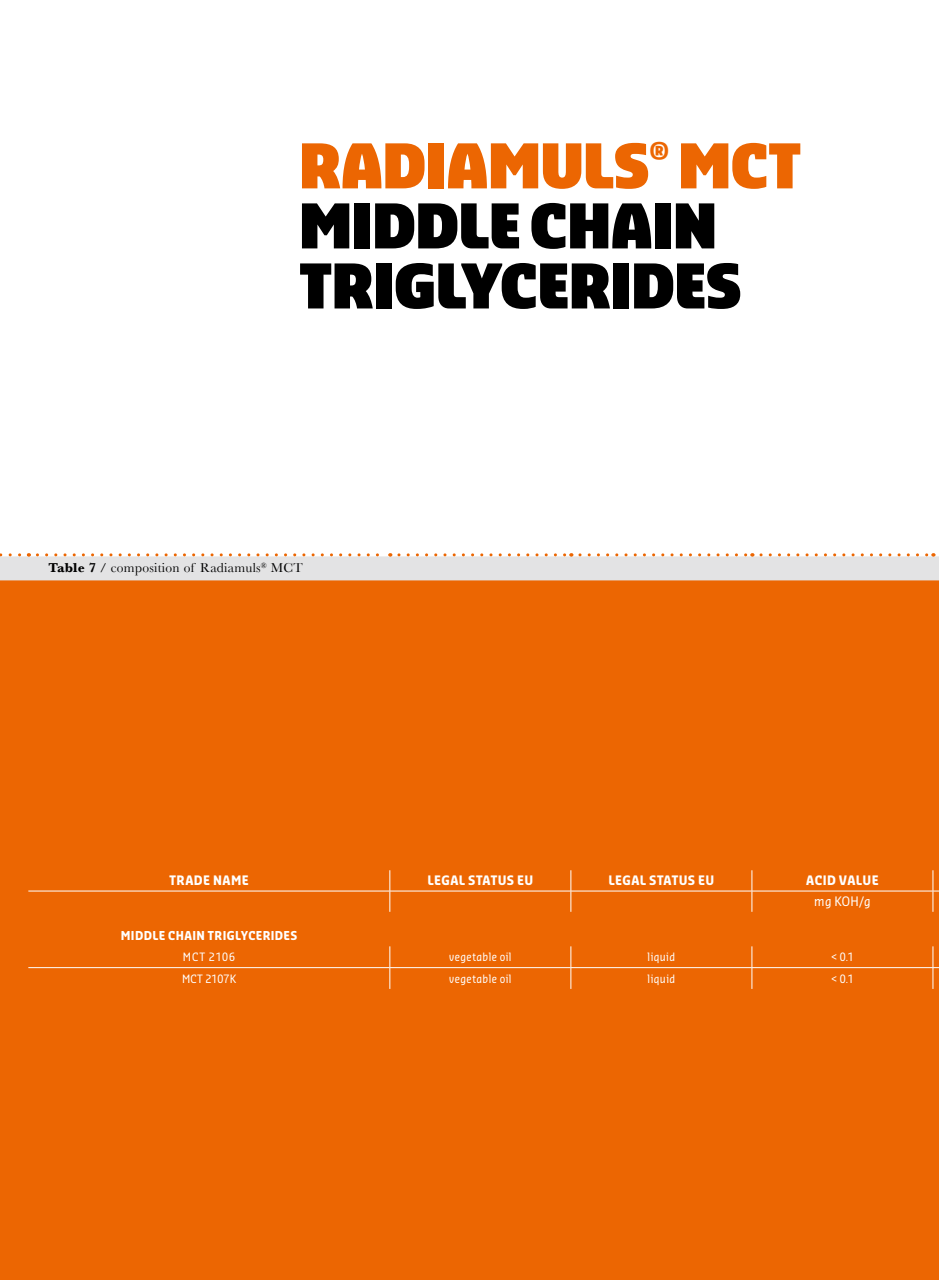
<style>
.page{position:relative;width:939px;height:1280px;background:#fff}
.page>*{position:absolute;margin:0;border:0;box-sizing:border-box;transform-origin:0 0}
.t1{font:900 60px "Sansa Con Ult";color:#000}
.t2{font:900 60px "Sansa Con Ult";color:#ec6602}
.t3{font:13.5px "Baskerville";letter-spacing:.02em;color:#000}
.t4{font:700 12.75px "Sansa Con";letter-spacing:.03em;color:#fff}
.t5{font:12.75px "Sansa Con";color:#fff}
.t6{font:700 12px "Sansa Con";color:#fff}
.t7{font:11.25px "Sansa Con";letter-spacing:.035em;color:#fff}
.s1{font-weight:700}
</style>
<div class="page">
<div style="left:0;top:554px;width:939px;height:26px;background:#e3e3e4"></div>
<div style="left:0;top:580px;width:939px;height:699px;background:#ec6602"></div>
<hr style="left:28px;top:553px;width:362px;height:3px;background:#fff">
<hr style="left:390px;top:553px;width:181px;height:3px;background:#fff">
<hr style="left:571px;top:553px;width:181px;height:3px;background:#fff">
<hr style="left:752px;top:553px;width:181px;height:3px;background:#fff">
<hr style="left:28px;top:890px;width:362px;height:1px;background:#fff">
<hr style="left:390px;top:890px;width:181px;height:1px;background:#fff">
<hr style="left:571px;top:890px;width:181px;height:1px;background:#fff">
<hr style="left:752px;top:890px;width:181px;height:1px;background:#fff">
<svg style="left:0;top:553px;width:29px;height:3px"></svg>
<svg style="left:37px;top:553px;width:354px;height:3px"></svg>
<svg style="left:399px;top:553px;width:173px;height:3px"></svg>
<svg style="left:580px;top:553px;width:173px;height:3px"></svg>
<svg style="left:761px;top:553px;width:178px;height:3px"></svg>
<hr style="left:28px;top:869px;width:362px;height:1px;background:#ec6602">
<hr style="left:390px;top:869px;width:181px;height:1px;background:#ec6602">
<hr style="left:571px;top:869px;width:181px;height:1px;background:#ec6602">
<hr style="left:752px;top:869px;width:181px;height:1px;background:#ec6602">
<hr style="left:28px;top:911px;width:362px;height:1px;background:#ec6602">
<svg style="left:390px;top:870px;width:1px;height:54px"></svg>
<svg style="left:571px;top:870px;width:1px;height:54px"></svg>
<hr style="left:390px;top:911px;width:181px;height:1px;background:#ec6602">
<hr style="left:571px;top:911px;width:181px;height:1px;background:#ec6602">
<hr style="left:752px;top:911px;width:181px;height:1px;background:#ec6602">
<svg style="left:752px;top:870px;width:1px;height:54px"></svg>
<svg style="left:933px;top:869px;width:6px;height:55px"></svg>
<hr style="left:28px;top:967px;width:362px;height:1px;background:#fff">
<hr style="left:390px;top:967px;width:181px;height:1px;background:#fff">
<svg style="left:390px;top:946px;width:1px;height:42px"></svg>
<hr style="left:571px;top:967px;width:181px;height:1px;background:#fff">
<svg style="left:571px;top:946px;width:1px;height:42px"></svg>
<hr style="left:752px;top:967px;width:181px;height:1px;background:#fff">
<svg style="left:752px;top:946px;width:1px;height:42px"></svg>
<svg style="left:933px;top:946px;width:6px;height:42px"></svg>
<svg style="left:0;top:1276px;width:3px;height:4px"></svg>
<svg style="left:936px;top:1276px;width:3px;height:4px"></svg>
<h1 class="t2" style="left:299px;top:129px;width:82px">RADIAM</h1>
<h1 class="t2" style="left:541px;top:129px;width:262px">ULS<sup>®</sup>MCT</h1>
<h1 class="t1" style="left:299px;top:189px;width:38px">MIDDLE</h1>
<h1 class="t1" style="left:530px;top:189px;width:36px">CHAI</h1>
<h1 class="t1" style="left:673px;top:189px;width:45px">N</h1>
<h1 class="t1" style="left:299px;top:249px;width:345px">TRIGLYCERIDES</h1>
<p class="t3" style="left:49px;top:559px;width:256px"><span class="s1">Table 7</span> / composition of Radiamuls<sup>®</sup> MCT</p>
<p class="t4" style="left:169px;top:872px;width:81px">TRADE NAME</p>
<p class="t4" style="left:427px;top:872px;width:107px">LEGAL STATUS EU</p>
<p class="t4" style="left:608px;top:872px;width:107px">LEGAL STATUS EU</p>
<p class="t4" style="left:806px;top:872px;width:74px">ACID VALUE</p>
<p class="t5" style="left:814px;top:893px;width:58px">mg KOH/g</p>
<p class="t6" style="left:121px;top:928px;width:18px">MIDDLE</p>
<p class="t6" style="left:168px;top:928px;width:9px">CHAIN</p>
<p class="t6" style="left:208px;top:928px;width:8px">TRIGLYCERIDES</p>
<p class="t7" style="left:183px;top:950px;width:54px">MCT 2106</p>
<p class="t7" style="left:449px;top:950px;width:64px">vegetable oil</p>
<p class="t7" style="left:648px;top:950px;width:29px">liquid</p>
<p class="t7" style="left:831px;top:950px;width:24px">&lt; 0.1</p>
<p class="t7" style="left:182px;top:971px;width:56px">MCT 2107K</p>
<p class="t7" style="left:449px;top:971px;width:64px">vegetable oil</p>
<p class="t7" style="left:648px;top:971px;width:29px">liquid</p>
<p class="t7" style="left:831px;top:971px;width:24px">&lt; 0.1</p>
</div>
